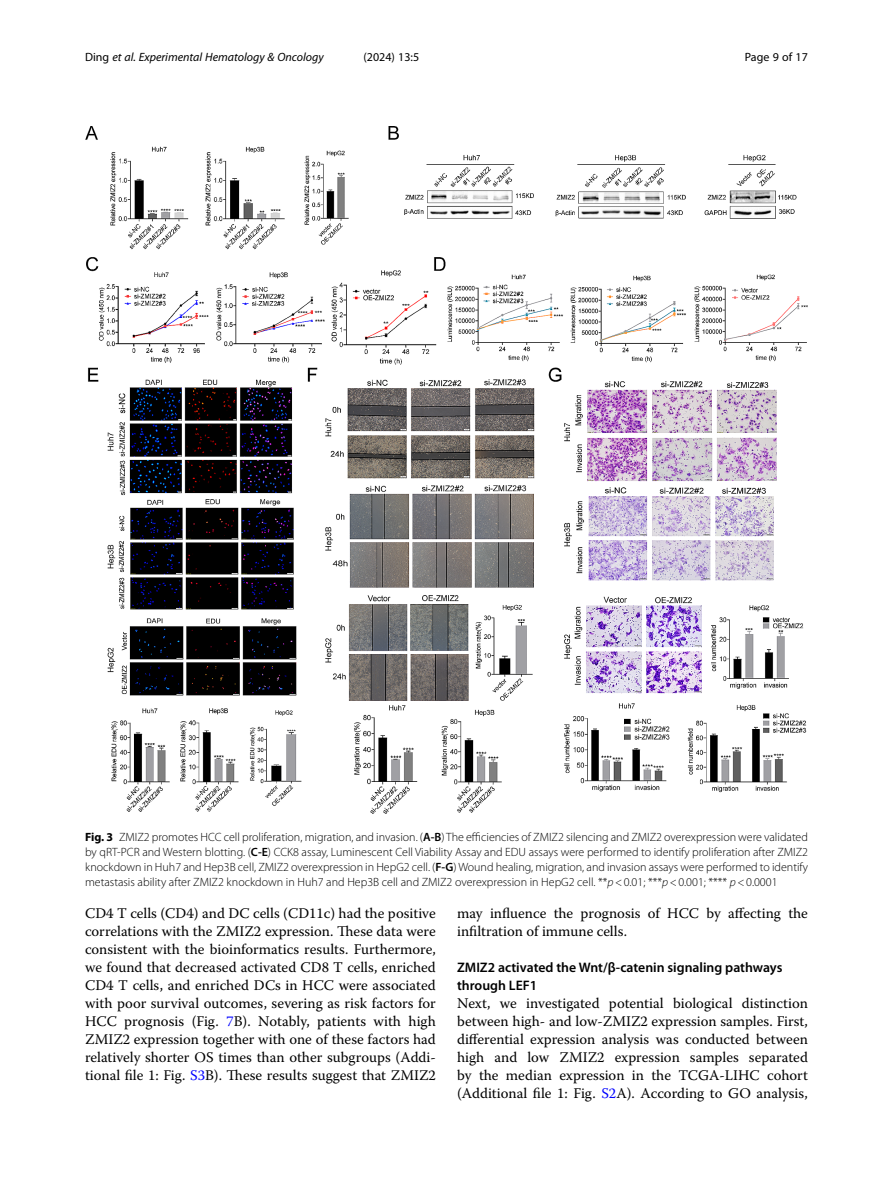
<style>
.page{position:relative;width:893px;height:1191px;background:#fff}
.page>*{position:absolute;margin:0;border:0;box-sizing:border-box;transform-origin:0 0}
.Body_Text{font:14.7px/18px "Warnock Pro";color:#000;text-align:justify}
.Head_2{font:600 13.8px/18px "Myriad Pro";color:#000}
.Figure_Caption{font:300 12px/15px "Myriad Pro";color:#000;text-align:justify}
.t1{font:italic 12px "Myriad Pro";color:#000}
.t2{font:12px "Myriad Pro";color:#000}
.s1{font-style:normal}
.s2{font-weight:700}
.s3{font-weight:600}
.s4{font-style:italic}
.s5{color:#00f}
</style>
<div class="page">
<img style="left:85px;top:126px;width:723px;height:688px">
<p class="t1" style="left:85px;top:50px;width:240px"><span class="s1">Ding</span> et al. Experimental Hematology &amp; Oncology</p>
<p class="t2" style="left:364px;top:50px;width:57px">(2024) 13:5</p>
<p class="t2" style="left:745px;top:50px;width:65px">Page 9 of 17</p>
<p class="Figure_Caption" style="left:85px;top:829px;width:724px"><span class="s2">Fig. 3</span> ZMIZ2 promotes HCC cell proliferation, migration, and invasion. (<span class="s3">A-B</span>) The efficiencies of ZMIZ2 silencing and ZMIZ2 overexpression were validated by qRT-PCR and Western blotting. (<span class="s3">C-E</span>) CCK8 assay, Luminescent Cell Viability Assay and EDU assays were performed to identify proliferation after ZMIZ2 knockdown in Huh7 and Hep3B cell, ZMIZ2 overexpression in HepG2 cell. (<span class="s3">F-G</span>) Wound healing, migration, and invasion assays were performed to identify metastasis ability after ZMIZ2 knockdown in Huh7 and Hep3B cell and ZMIZ2 overexpression in HepG2 cell. **<span class="s4">p</span>&lt;0.01; ***<span class="s4">p</span>&lt;0.001; **** <span class="s4">p</span>&lt;0.0001</p>
<p class="Body_Text" style="left:85px;top:904px;width:352px">CD4 T cells (CD4) and DC cells (CD11c) had the positive correlations with the ZMIZ2 expression. These data were consistent with the bioinformatics results. Furthermore, we found that decreased activated CD8 T cells, enriched CD4 T cells, and enriched DCs in HCC were associated with poor survival outcomes, severing as risk factors for HCC prognosis (Fig. <span class="s5">7</span>B). Notably, patients with high ZMIZ2 expression together with one of these factors had relatively shorter OS times than other subgroups (Addi&shy;tional file 1: Fig. <span class="s5">S3</span>B). These results suggest that ZMIZ2</p>
<p class="Body_Text" style="left:457px;top:904px;width:352px">may influence the prognosis of HCC by affecting the infiltration of immune cells.</p>
<p class="Head_2" style="left:457px;top:958px;width:327px">ZMIZ2 activated the Wnt/β-catenin signaling pathways through LEF1</p>
<p class="Body_Text" style="left:457px;top:994px;width:352px">Next, we investigated potential biological distinction between high- and low-ZMIZ2 expression samples. First, differential expression analysis was conducted between high and low ZMIZ2 expression samples separated by the median expression in the TCGA-LIHC cohort (Additional file 1: Fig. <span class="s5">S2</span>A). According to GO analysis,</p>
</div>
